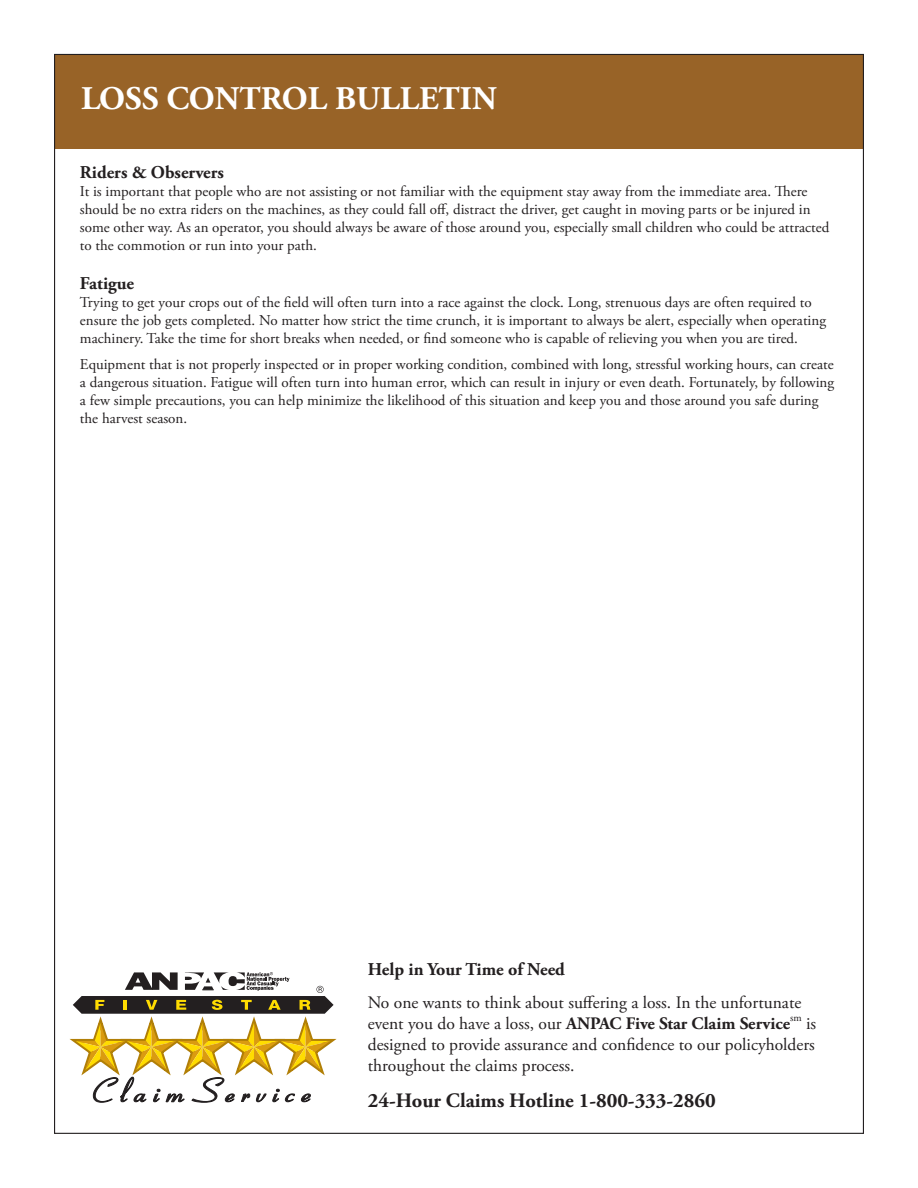
<style>
.page{position:relative;width:918px;height:1188px;background:#fff}
.page>*{position:absolute;margin:0;border:0;box-sizing:border-box;transform-origin:0 0}
.t1{font:700 33px "Adobe Garamond Pro";color:#fff}
.t2{font:700 20.4px "Adobe Garamond Pro";color:#231f20}
.t3{font:700 18px "Adobe Garamond Pro";color:#231f20}
.t4{font:17.55px/21px "Adobe Garamond Pro";color:#231f20}
.t5{font:15px/18px "Adobe Garamond Pro";color:#231f20}
.s1{font-weight:700}
</style>
<div class="page">
<div style="left:55px;top:55px;width:808px;height:94px;background:#986327"></div>
<svg style="left:69px;top:972px;width:268px;height:130px"></svg>
<h1 class="t1" style="left:81px;top:79px;width:417px">LOSS CONTROL BULLETIN</h1>
<p class="t3" style="left:80px;top:161px;width:145px">Riders &amp; Observers</p>
<p class="t5" style="left:80px;top:182px;width:751px">It is important that people who are not assisting or not familiar with the equipment stay away from the immediate area. There should be no extra riders on the machines, as they could fall off, distract the driver, get caught in moving parts or be injured in some other way. As an operator, you should always be aware of those around you, especially small children who could be attracted to the commotion or run into your path.</p>
<p class="t3" style="left:80px;top:273px;width:56px">Fatigue</p>
<p class="t5" style="left:80px;top:294px;width:748px">Trying to get your crops out of the field will often turn into a race against the clock. Long, strenuous days are often required to ensure the job gets completed. No matter how strict the time crunch, it is important to always be alert, especially when operating machinery. Take the time for short breaks when needed, or find someone who is capable of relieving you when you are tired.</p>
<p class="t5" style="left:80px;top:355px;width:756px">Equipment that is not properly inspected or in proper working condition, combined with long, stressful working hours, can create a dangerous situation. Fatigue will often turn into human error, which can result in injury or even death. Fortunately, by following a few simple precautions, you can help minimize the likelihood of this situation and keep you and those around you safe during the harvest season.</p>
<p class="t3" style="left:368px;top:958px;width:199px">Help in Your Time of Need</p>
<p class="t4" style="left:368px;top:992px;width:450px">No one wants to think about suffering a loss. In the unfortunate event you do have a loss, our <span class="s1">ANPAC Five Star Claim Service</span><sup>sm</sup> is designed to provide assurance and confidence to our policyholders throughout the claims process.</p>
<h2 class="t2" style="left:368px;top:1089px;width:349px">24-Hour Claims Hotline 1-800-333-2860</h2>
</div>
